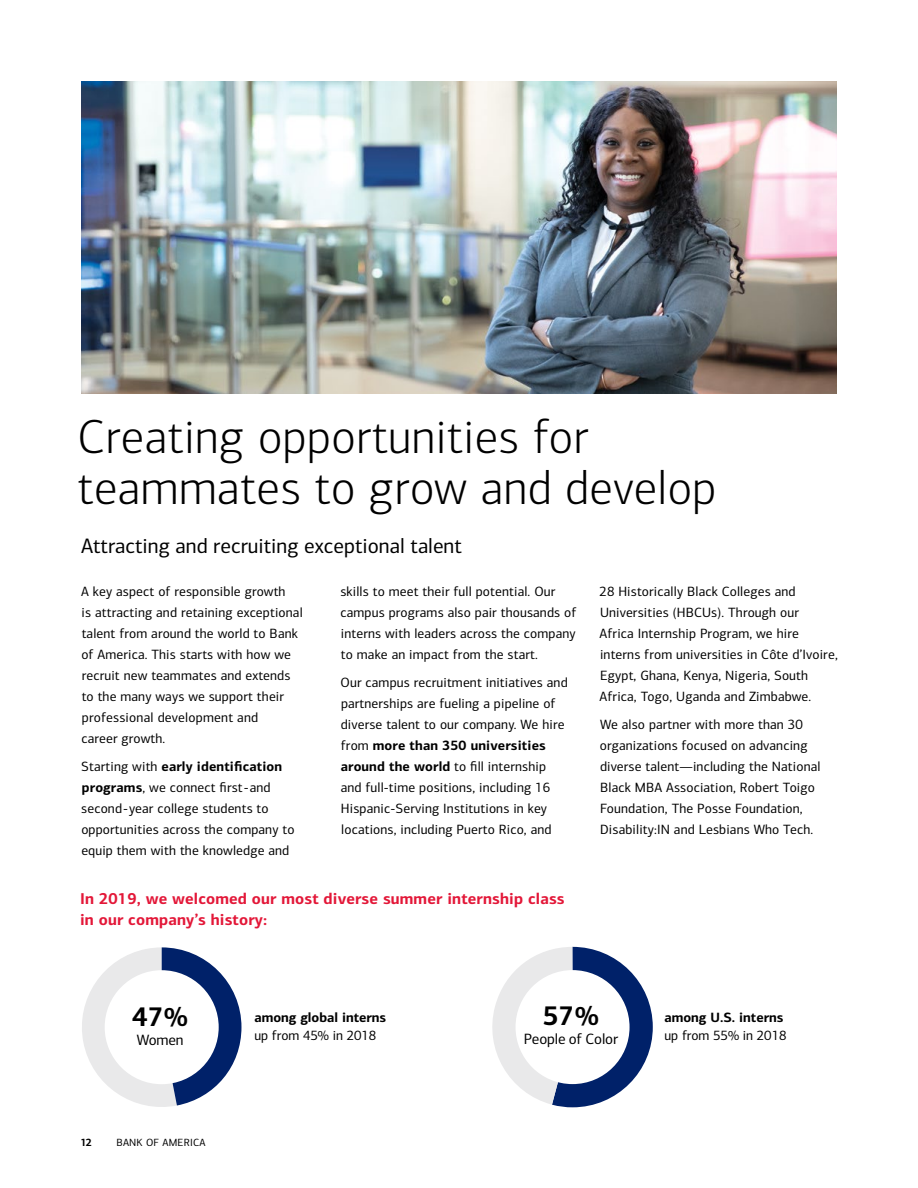
<style>
.page{position:relative;width:918px;height:1188px;background:#fff}
.page>*{position:absolute;margin:0;border:0;box-sizing:border-box;transform-origin:0 0}
.t1{font:300 48px/51px "Connections";letter-spacing:.01em;color:#000}
.t2{font:700 27px "Connections";color:#000}
.t3{font:21px "Connections";color:#000}
.t4{font:700 15.75px/21px "Connections";letter-spacing:.01em;color:#e31738}
.t5{font:15px "Connections";letter-spacing:-.01em;color:#000}
.t6{font:13.5px/21px "Connections";letter-spacing:.01em;color:#000}
.t7{font:700 13.5px/18px "Connections";color:#000}
.t8{font:10.5px "Connections";letter-spacing:.02em;color:#000}
.t9{font:700 10.5px "Connections";color:#000}
.s1{font-weight:700}
.s2{font-weight:400}
</style>
<div class="page">
<img style="left:81px;top:81px;width:756px;height:313px">
<svg style="left:82px;top:947px;width:159px;height:160px"></svg>
<div style="left:105px;top:970px;width:114px;height:114px;background:#fff;border-radius:50%"></div>
<svg style="left:492px;top:947px;width:161px;height:160px"></svg>
<div style="left:516px;top:970px;width:114px;height:114px;background:#fff;border-radius:50%"></div>
<p class="t1" style="left:78px;top:412px;width:640px">Creating opportunities for teammates to grow and develop</p>
<p class="t3" style="left:81px;top:534px;width:382px">Attracting and recruiting exceptional talent</p>
<p class="t6" style="left:81px;top:581px;width:223px">A key aspect of responsible growth<br>is attracting and retaining exceptional talent from around the world to Bank of America. This starts with how we recruit new teammates and extends to the many ways we support their professional development and<br>career growth.</p>
<p class="t6" style="left:81px;top:755px;width:215px">Starting with <span class="s1">early identification programs</span>, we connect first - and second - year college students to opportunities across the company to equip them with the knowledge and</p>
<p class="t6" style="left:340px;top:581px;width:237px">skills to meet their full potential. Our campus programs also pair thousands of interns with leaders across the company to make an impact from the start.</p>
<p class="t6" style="left:341px;top:672px;width:229px">Our campus recruitment initiatives and partnerships are fueling a pipeline of diverse talent to our company. We hire from <span class="s1">more than 350 universities around the world</span> to fill internship and full-time positions, including 16<br>Hispanic-Serving Institutions in key locations, including Puerto Rico, and</p>
<h3 class="t4" style="left:80px;top:888px;width:486px">In 2019, we welcomed our most diverse summer internship class in our company’s history:</h3>
<p class="t6" style="left:600px;top:581px;width:240px">28 Historically Black Colleges and Universities (HBCUs). Through our<br>Africa Internship Program, we hire interns from universities in Côte d’Ivoire, Egypt, Ghana, Kenya, Nigeria, South Africa, Togo, Uganda and Zimbabwe.</p>
<p class="t6" style="left:600px;top:714px;width:222px">We also partner with more than 30 organizations focused on advancing diverse talent—including the National Black MBA Association, Robert Toigo Foundation, The Posse Foundation, Disability:IN and Lesbians Who Tech.</p>
<p class="t2" style="left:132px;top:1000px;width:58px">47%</p>
<p class="t5" style="left:137px;top:1031px;width:48px">Women</p>
<p class="t9" style="left:81px;top:1136px;width:13px">12</p>
<p class="t8" style="left:116px;top:1136px;width:91px">BANK OF AMERICA</p>
<p class="t2" style="left:543px;top:999px;width:58px">57%</p>
<p class="t5" style="left:524px;top:1030px;width:96px">People of Color</p>
<p class="t7" style="left:254px;top:1008px;width:133px">among global interns <span class="s2">up from 45% in 2018</span></p>
<p class="t7" style="left:665px;top:1009px;width:123px">among U.S. interns <span class="s2">up from 55% in 2018</span></p>
</div>
